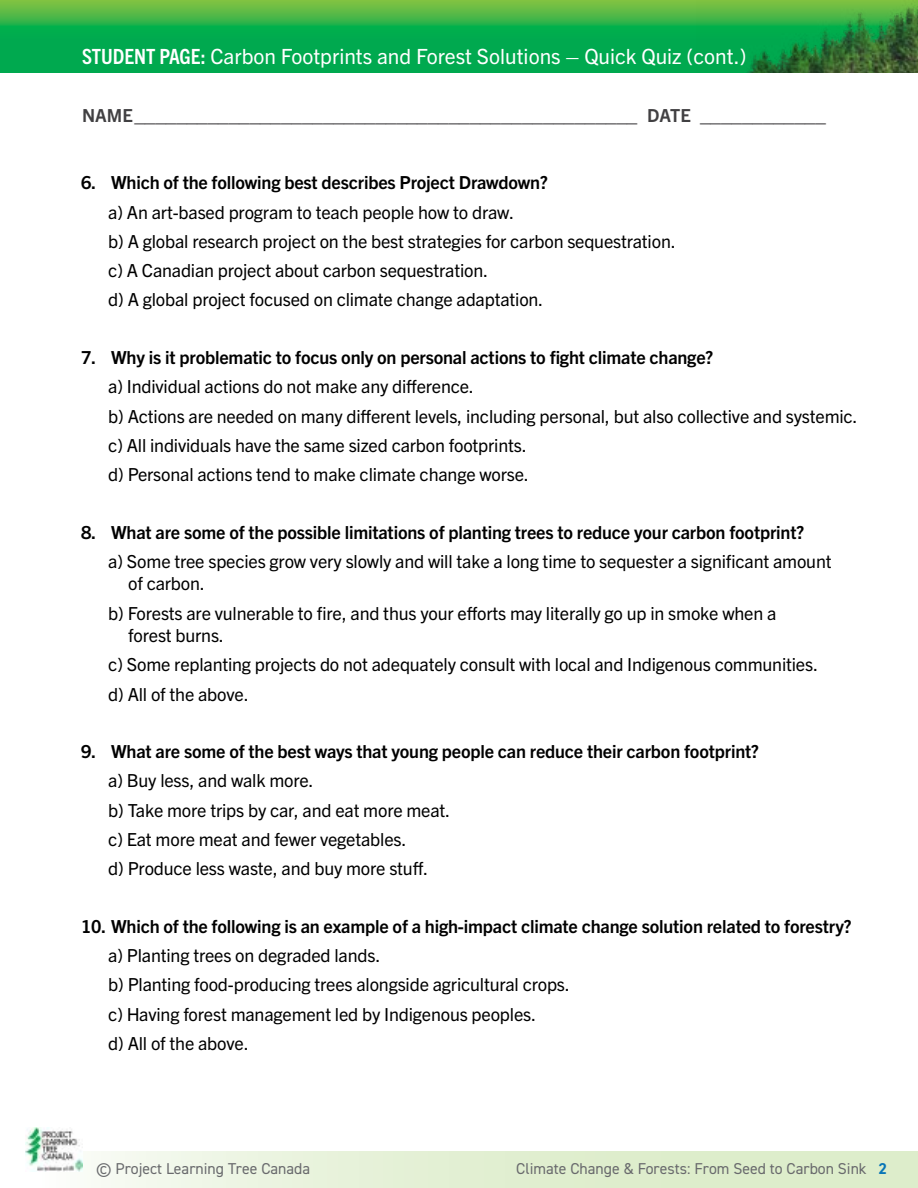
<style>
.page{position:relative;width:918px;height:1188px;background:#fff}
.page>*{position:absolute;margin:0;border:0;box-sizing:border-box;transform-origin:0 0}
.t1{font:21px "Trade Gothic Next LT Pro";color:#fff}
.P_Text_for_Quiz{font:18px/22.5px "Trade Gothic Next LT Pro";letter-spacing:-.01em;color:#000}
.P_Number_Paragraphs{font:700 18px "Trade Gothic Next LT Pro";letter-spacing:-.01em;color:#000}
.t2{font:700 18px "Trade Gothic Next LT Pro";color:#414042}
.t3{font:15.75px "DIN2014";color:#696a6d}
.s1{font-weight:700;font-stretch:condensed}
.s2{font-weight:700;color:#0876b7}
</style>
<div class="page">
<svg style="left:0;top:0;width:697px;height:72px;background:#1eaf4b"></svg>
<img style="left:697px;top:0;width:221px;height:72px">
<div style="left:38px;top:1152px;width:880px;height:36px;background:linear-gradient(to right,#f5f9ef,#d6e9c0)"></div>
<img style="left:26px;top:1127px;width:56px;height:45px">
<p class="t1" style="left:82px;top:41px;width:666px"><span class="s1">STUDENT PAGE:</span> Carbon Footprints and Forest Solutions – Quick Quiz (cont.)</p>
<p class="t2" style="left:82px;top:103px;width:745px">NAME________________________________________________ DATE ____________</p>
<p class="P_Number_Paragraphs" style="left:81px;top:170px;width:468px">6. Which of the following best describes Project Drawdown?</p>
<p class="P_Text_for_Quiz" style="left:108px;top:200px;width:408px">a) An art-based program to teach people how to draw.</p>
<p class="P_Text_for_Quiz" style="left:108px;top:229px;width:569px">b) A global research project on the best strategies for carbon sequestration.</p>
<p class="P_Text_for_Quiz" style="left:108px;top:258px;width:382px">c) A Canadian project about carbon sequestration.</p>
<p class="P_Text_for_Quiz" style="left:108px;top:287px;width:437px">d) A global project focused on climate change adaptation.</p>
<p class="P_Number_Paragraphs" style="left:81px;top:345px;width:634px">7. Why is it problematic to focus only on personal actions to fight climate change?</p>
<p class="P_Text_for_Quiz" style="left:108px;top:374px;width:368px">a) Individual actions do not make any difference.</p>
<p class="P_Text_for_Quiz" style="left:108px;top:404px;width:751px">b) Actions are needed on many different levels, including personal, but also collective and systemic.</p>
<p class="P_Text_for_Quiz" style="left:108px;top:433px;width:420px">c) All individuals have the same sized carbon footprints.</p>
<p class="P_Text_for_Quiz" style="left:108px;top:462px;width:423px">d) Personal actions tend to make climate change worse.</p>
<p class="P_Number_Paragraphs" style="left:81px;top:520px;width:725px">8. What are some of the possible limitations of planting trees to reduce your carbon footprint?</p>
<p class="P_Text_for_Quiz" style="left:128px;top:549px;width:705px;text-indent:-20px">a) Some tree species grow very slowly and will take a long time to sequester a significant amount of carbon.</p>
<p class="P_Text_for_Quiz" style="left:128px;top:601px;width:650px;text-indent:-20px">b) Forests are vulnerable to fire, and thus your efforts may literally go up in smoke when a forest burns.</p>
<p class="P_Text_for_Quiz" style="left:108px;top:652px;width:712px">c) Some replanting projects do not adequately consult with local and Indigenous communities.</p>
<p class="P_Text_for_Quiz" style="left:108px;top:682px;width:142px">d) All of the above.</p>
<p class="P_Number_Paragraphs" style="left:81px;top:739px;width:679px">9. What are some of the best ways that young people can reduce their carbon footprint?</p>
<p class="P_Text_for_Quiz" style="left:108px;top:768px;width:207px">a) Buy less, and walk more.</p>
<p class="P_Text_for_Quiz" style="left:108px;top:798px;width:344px">b) Take more trips by car, and eat more meat.</p>
<p class="P_Text_for_Quiz" style="left:108px;top:827px;width:300px">c) Eat more meat and fewer vegetables.</p>
<p class="P_Text_for_Quiz" style="left:108px;top:856px;width:322px">d) Produce less waste, and buy more stuff.</p>
<p class="P_Number_Paragraphs" style="left:81px;top:914px;width:772px">10. Which of the following is an example of a high-impact climate change solution related to forestry?</p>
<p class="P_Text_for_Quiz" style="left:108px;top:943px;width:274px">a) Planting trees on degraded lands.</p>
<p class="P_Text_for_Quiz" style="left:108px;top:972px;width:463px">b) Planting food-producing trees alongside agricultural crops.</p>
<p class="P_Text_for_Quiz" style="left:108px;top:1002px;width:430px">c) Having forest management led by Indigenous peoples.</p>
<p class="P_Text_for_Quiz" style="left:108px;top:1031px;width:142px">d) All of the above.</p>
<p class="t3" style="left:96px;top:1158px;width:216px">© Project Learning Tree Canada</p>
<p class="t3" style="left:516px;top:1158px;width:372px">Climate Change &amp; Forests: From Seed to Carbon Sink <span class="s2">2</span></p>
</div>
